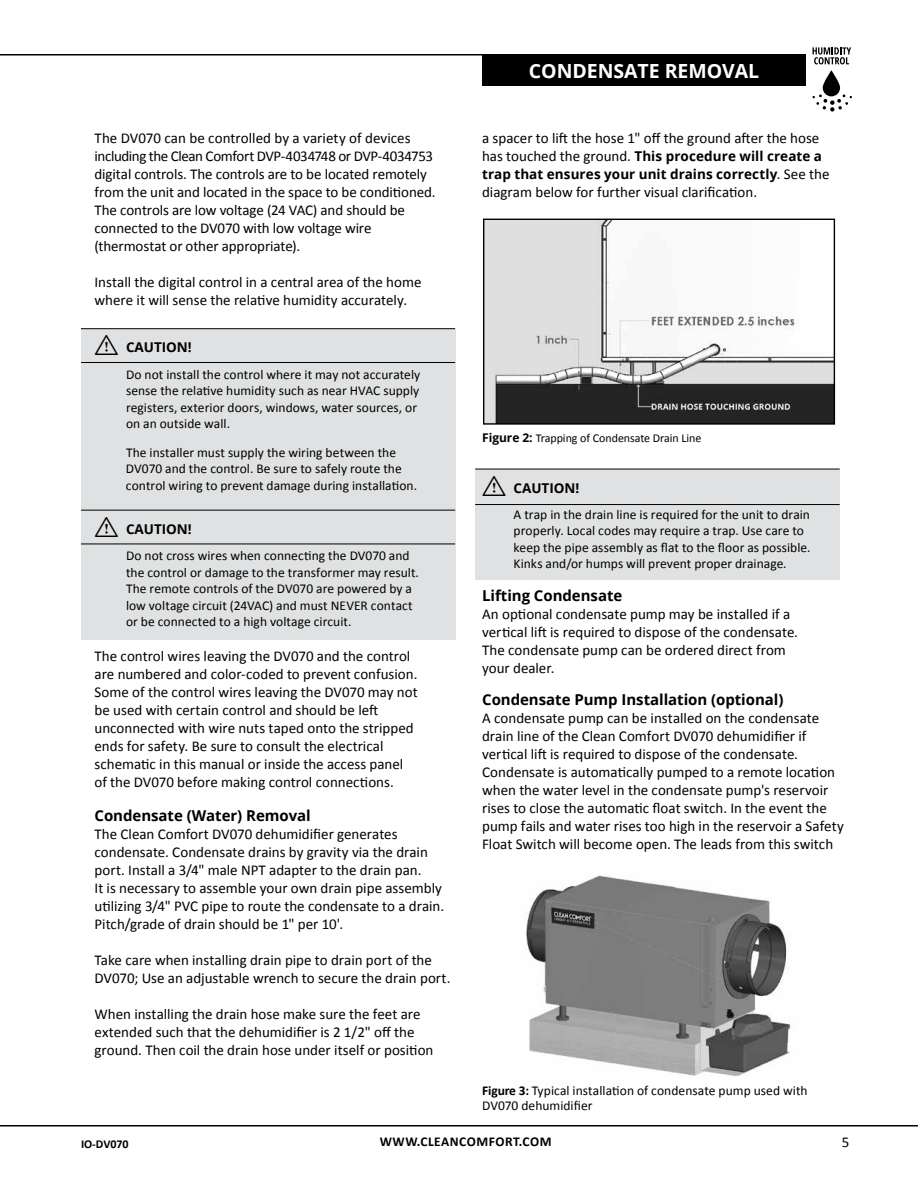
<style>
.page{position:relative;width:918px;height:1188px;background:#fff}
.page>*{position:absolute;margin:0;border:0;box-sizing:border-box;transform-origin:0 0}
.t1{font:700 19.5px "Open Sans";letter-spacing:-.005em;color:#fff}
.t2{font:15px/18px "Calibri";color:#000}
.t3{font:700 15px "Open Sans";letter-spacing:-.005em;color:#000}
.t4{font:13.5px/16.5px "Calibri";letter-spacing:.005em;color:#000}
.t5{font:700 13.5px/18px "Open Sans";letter-spacing:.005em;color:#000}
.t6{font:700 13.5px "Calibri";letter-spacing:.04em;color:#000}
.t7{font:12px "Calibri";letter-spacing:-.005em;color:#000}
.t8{font:700 12px "Calibri";color:#000}
.s1{font-family:"tables";font-weight:400;font-size:27px}
.s2{font-family:"Calibri";font-weight:400;font-size:15px}
.s3{font-family:"Open Sans";font-weight:700}
.s4{font-weight:700}
</style>
<div class="page">
<hr style="left:0;top:1125px;width:918px;height:1px;background:#000">
<img style="left:525px;top:875px;width:266px;height:202px">
<svg style="left:813px;top:94px;width:39px;height:18px"></svg>
<svg style="left:823px;top:70px;width:17px;height:26px"></svg>
<svg style="left:813px;top:47px;width:38px;height:17px"></svg>
<hr style="left:0;top:54px;width:805px;height:2px;background:#000">
<div style="left:482px;top:54px;width:324px;height:32px;background:#000"></div>
<div style="left:81px;top:329px;width:374px;height:310px;background:#e0e1e2"></div>
<div style="left:475px;top:469px;width:365px;height:110px;background:#e0e1e2"></div>
<hr style="left:475px;top:504px;width:365px;height:1px;background:#000">
<hr style="left:475px;top:469px;width:365px;height:1px;background:#000">
<hr style="left:81px;top:362px;width:374px;height:1px;background:#000">
<hr style="left:81px;top:328px;width:374px;height:1px;background:#000">
<hr style="left:81px;top:544px;width:374px;height:1px;background:#000">
<hr style="left:81px;top:510px;width:374px;height:1px;background:#000">
<img style="left:485px;top:221px;width:348px;height:202px">
<div style="left:483px;top:219px;width:352px;height:206px;border:1px solid #000"></div>
<p class="t2" style="left:95px;top:129px;width:343px">The DV070 can be controlled by a variety of devices including the Clean Comfort DVP-4034748 or DVP-4034753 digital controls. The controls are to be located remotely from the unit and located in the space to be conditioned.<br>The controls are low voltage (24 VAC) and should be connected to the DV070 with low voltage wire (thermostat or other appropriate).</p>
<p class="t2" style="left:95px;top:273px;width:329px">Install the digital control in a central area of the home where it will sense the relative humidity accurately.</p>
<p class="t5" style="left:95px;top:338px;width:99px"><span class="s1">i</span> CAUTION!</p>
<p class="t4" style="left:126px;top:366px;width:296px">Do not install the control where it may not accurately sense the relative humidity such as near HVAC supply registers, exterior doors, windows, water sources, or on an outside wall.</p>
<p class="t4" style="left:126px;top:444px;width:293px">The installer must supply the wiring between the<br>DV070 and the control. Be sure to safely route the control wiring to prevent damage during installation.</p>
<p class="t5" style="left:95px;top:520px;width:99px"><span class="s1">i</span> CAUTION!</p>
<p class="t4" style="left:126px;top:548px;width:295px">Do not cross wires when connecting the DV070 and the control or damage to the transformer may result.<br>The remote controls of the DV070 are powered by a low voltage circuit (24VAC) and must NEVER contact or be connected to a high voltage circuit.</p>
<p class="t2" style="left:95px;top:647px;width:325px">The control wires leaving the DV070 and the control are numbered and color-coded to prevent confusion.<br>Some of the control wires leaving the DV070 may not be used with certain control and should be left unconnected with wire nuts taped onto the stripped ends for safety. Be sure to consult the electrical schematic in this manual or inside the access panel of the DV070 before making control connections.</p>
<p class="t3" style="left:95px;top:805px;width:218px">Condensate (Water) Removal</p>
<p class="t2" style="left:95px;top:825px;width:351px">The Clean Comfort DV070 dehumidifier generates condensate. Condensate drains by gravity via the drain port. Install a 3/4" male NPT adapter to the drain pan.<br>It is necessary to assemble your own drain pipe assembly utilizing 3/4" PVC pipe to route the condensate to a drain.<br>Pitch/grade of drain should be 1" per 10'.</p>
<p class="t2" style="left:95px;top:951px;width:357px">Take care when installing drain pipe to drain port of the<br>DV070; Use an adjustable wrench to secure the drain port.</p>
<p class="t2" style="left:95px;top:1005px;width:340px">When installing the drain hose make sure the feet are extended such that the dehumidifier is 2 1/2" off the ground. Then coil the drain hose under itself or position</p>
<h1 class="t1" style="left:529px;top:57px;width:232px">CONDENSATE REMOVAL</h1>
<p class="t2" style="left:482px;top:129px;width:339px">a spacer to lift the hose 1" off the ground after the hose</p>
<p class="t5" style="left:482px;top:147px;width:349px"><span class="s2">has touched the ground.</span> This procedure will create a trap that ensures your unit drains correctly<span class="s2">. See the</span></p>
<p class="t2" style="left:482px;top:183px;width:277px">diagram below for further visual clarification.</p>
<p class="t7" style="left:482px;top:430px;width:221px"><span class="s3">Figure 2:</span> Trapping of Condensate Drain Line</p>
<p class="t5" style="left:482px;top:478px;width:99px"><span class="s1">i</span> CAUTION!</p>
<p class="t4" style="left:514px;top:506px;width:299px">A trap in the drain line is required for the unit to drain properly. Local codes may require a trap. Use care to keep the pipe assembly as flat to the floor as possible.<br>Kinks and/or humps will prevent proper drainage.</p>
<p class="t3" style="left:482px;top:585px;width:142px">Lifting Condensate</p>
<p class="t2" style="left:482px;top:605px;width:317px">An optional condensate pump may be installed if a vertical lift is required to dispose of the condensate.<br>The condensate pump can be ordered direct from your dealer.</p>
<p class="t3" style="left:482px;top:689px;width:303px">Condensate Pump Installation (optional)</p>
<p class="t2" style="left:482px;top:709px;width:363px">A condensate pump can be installed on the condensate drain line of the Clean Comfort DV070 dehumidifier if vertical lift is required to dispose of the condensate.<br>Condensate is automatically pumped to a remote location when the water level in the condensate pump's reservoir rises to close the automatic float switch. In the event the pump fails and water rises too high in the reservoir a Safety Float Switch will become open. The leads from this switch</p>
<p class="t4" style="left:482px;top:1083px;width:327px;line-height:15px"><span class="s4">Figure 3:</span> Typical installation of condensate pump used with<br>DV070 dehumidifier</p>
<p class="t8" style="left:81px;top:1136px;width:49px">IO-DV070</p>
<p class="t6" style="left:380px;top:1133px;width:173px">WWW.CLEANCOMFORT.COM</p>
<p class="t2" style="left:842px;top:1133px;width:9px">5</p>
</div>
